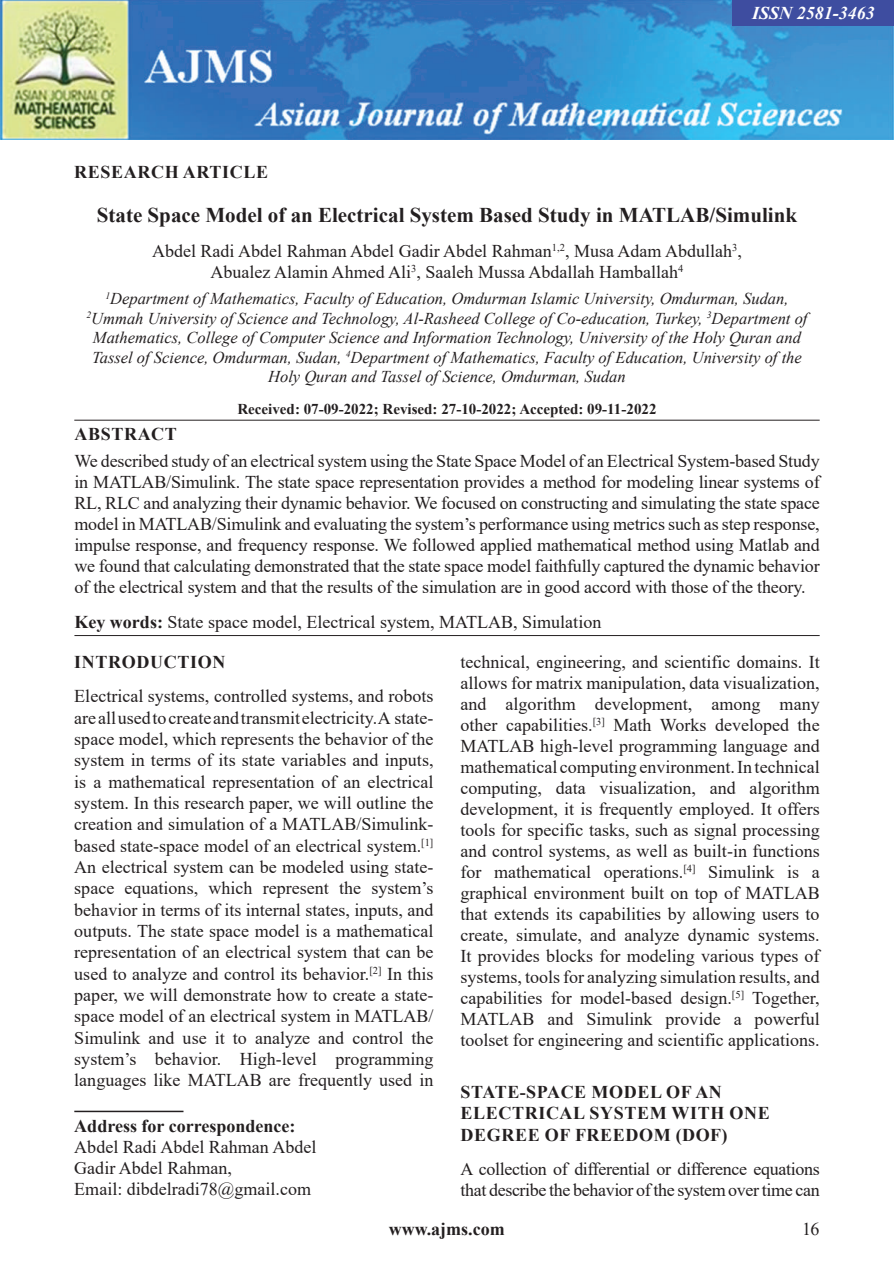
<style>
.page{position:relative;width:894px;height:1263px;background:#fff}
.page>*{position:absolute;margin:0;border:0;box-sizing:border-box;transform-origin:0 0}
.t1{font:700 21px "Times New Roman";color:#231f20}
.t2{font:18px/21px "Times New Roman";color:#231f20;text-align:justify}
.t3{font:700 18px/21.6px "Times New Roman";letter-spacing:.035em;color:#231f20}
.t4{font:18px/21px "Times New Roman";letter-spacing:-.02em;color:#231f20}
.t5{font:700 18px "Times New Roman";color:#231f20}
.t6{font:italic 700 18px "Times New Roman";color:#fff}
.t7{font:italic 16.5px/19.5px "Times New Roman";color:#231f20;text-align:center}
.t8{font:700 15px "Times New Roman";color:#231f20}
.s1{font-weight:700}
</style>
<div class="page">
<hr style="left:74px;top:420px;width:745px;height:1px;background:#231f20">
<hr style="left:74px;top:635px;width:745px;height:1px;background:#231f20">
<hr style="left:74px;top:1110px;width:109px;height:2px;background:#231f20">
<img style="left:0;top:0;width:893px;height:139px">
<div style="left:731px;top:0;width:162px;height:26px;background:#3e4da0"></div>
<p class="t6" style="left:752px;top:0;width:124px">ISSN 2581-3463</p>
<p class="t3" style="left:74px;top:161px;width:195px">RESEARCH ARTICLE</p>
<p class="t1" style="left:97px;top:200px;width:701px">State Space Model of an Electrical System Based Study in MATLAB/Simulink</p>
<p class="t2" style="left:152px;top:240px;width:591px;text-align:center">Abdel Radi Abdel Rahman Abdel Gadir Abdel Rahman<sup>1,2</sup>, Musa Adam Abdullah<sup>3</sup>,<br>Abualez Alamin Ahmed Ali<sup>3</sup>, Saaleh Mussa Abdallah Hamballah<sup>4</sup></p>
<p class="t7" style="left:86px;top:288px;width:722px"><sup>1</sup>Department of Mathematics, Faculty of Education, Omdurman Islamic University, Omdurman, Sudan, <sup>2</sup>Ummah University of Science and Technology, Al-Rasheed College of Co-education, Turkey, <sup>3</sup>Department of Mathematics, College of Computer Science and Information Technology, University of the Holy Quran and Tassel of Science, Omdurman, Sudan, <sup>4</sup>Department of Mathematics, Faculty of Education, University of the Holy Quran and Tassel of Science, Omdurman, Sudan</p>
<p class="t8" style="left:237px;top:398px;width:420px">Received: 07-09-2022; Revised: 27-10-2022; Accepted: 09-11-2022</p>
<p class="t3" style="left:74px;top:422px;width:104px">ABSTRACT</p>
<p class="t2" style="left:74px;top:450px;width:746px">We described study of an electrical system using the State Space Model of an Electrical System-based Study in MATLAB/Simulink. The state space representation provides a method for modeling linear systems of RL, RLC and analyzing their dynamic behavior. We focused on constructing and simulating the state space model in MATLAB/Simulink and evaluating the system’s performance using metrics such as step response, impulse response, and frequency response. We followed applied mathematical method using Matlab and we found that calculating demonstrated that the state space model faithfully captured the dynamic behavior of the electrical system and that the results of the simulation are in good accord with those of the theory.</p>
<p class="t2" style="left:74px;top:611px;width:528px"><span class="s1">Key words:</span> State space model, Electrical system, MATLAB, Simulation</p>
<p class="t3" style="left:74px;top:650px;width:152px">INTRODUCTION</p>
<p class="t2" style="left:74px;top:685px;width:360px">Electrical systems, controlled systems, and robots are all used to create and transmit electricity. A state&shy;space model, which represents the behavior of the system in terms of its state variables and inputs, is a mathematical representation of an electrical system. In this research paper, we will outline the creation and simulation of a MATLAB/Simulink&shy;based state-space model of an electrical system.<sup>[1] </sup>An electrical system can be modeled using state&shy;space equations, which represent the system’s behavior in terms of its internal states, inputs, and outputs. The state space model is a mathematical representation of an electrical system that can be used to analyze and control its behavior.<sup>[2]</sup> In this paper, we will demonstrate how to create a state&shy;space model of an electrical system in MATLAB/ Simulink and use it to analyze and control the system’s behavior. High-level programming languages like MATLAB are frequently used in</p>
<p class="t5" style="left:74px;top:1113px;width:222px">Address for correspondence:</p>
<p class="t2" style="left:74px;top:1136px;width:243px;text-align:left">Abdel Radi Abdel Rahman Abdel<br>Gadir Abdel Rahman,<br>Email: dibdelradi78@gmail.com</p>
<p class="t2" style="left:460px;top:651px;width:360px">technical, engineering, and scientific domains. It allows for matrix manipulation, data visualization, and algorithm development, among many other capabilities.<sup>[3]</sup> Math Works developed the MATLAB high-level programming language and mathematical computing environment. In technical computing, data visualization, and algorithm development, it is frequently employed. It offers tools for specific tasks, such as signal processing and control systems, as well as built-in functions for mathematical operations.<sup>[4]</sup> Simulink is a graphical environment built on top of MATLAB that extends its capabilities by allowing users to create, simulate, and analyze dynamic systems.<br>It provides blocks for modeling various types of systems, tools for analyzing simulation results, and capabilities for model-based design.<sup>[5]</sup> Together, MATLAB and Simulink provide a powerful toolset for engineering and scientific applications.</p>
<p class="t3" style="left:460px;top:1080px;width:311px">STATE-SPACE MODEL OF AN<br>ELECTRICAL SYSTEM WITH ONE<br>DEGREE OF FREEDOM (DOF)</p>
<p class="t4" style="left:460px;top:1158px;width:360px">A collection of differential or difference equations that describe the behavior of the system over time can</p>
<p class="t5" style="left:388px;top:1215px;width:117px">www.ajms.com</p>
<p class="t2" style="left:801px;top:1217px;width:19px">16</p>
</div>
